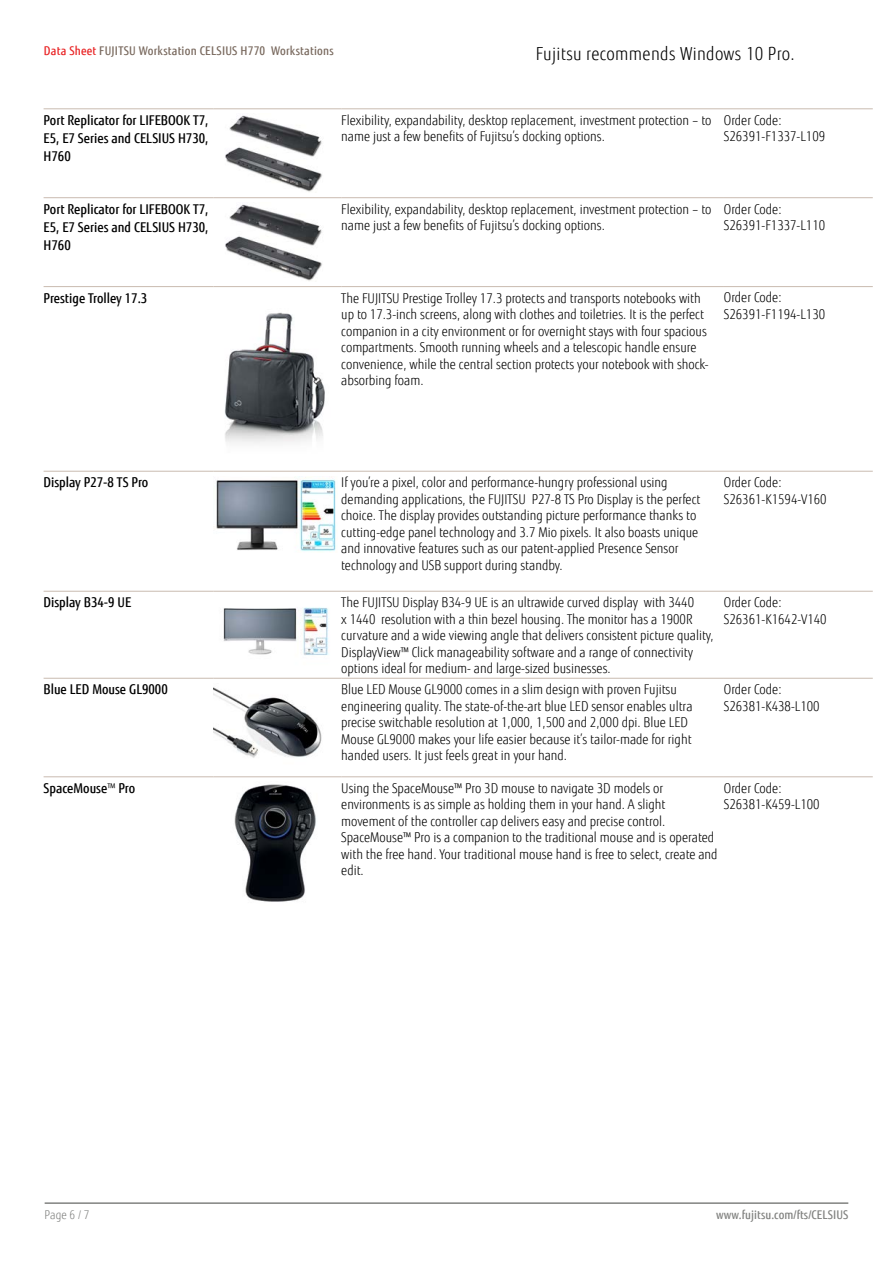
<style>
.page{position:relative;width:893px;height:1263px;background:#fff}
.page>*{position:absolute;margin:0;border:0;box-sizing:border-box;transform-origin:0 0}
.t1{font:300 18px "Fujitsu Sans";letter-spacing:.02em;color:#000;scale:.9 1}
.t2{font:300 13.5px/16.5px "Fujitsu Sans";color:#000;scale:.9 1}
.t3{font:500 13.5px/18px "Fujitsu Sans";color:#000;text-align:justify;scale:.9 1}
.t4{font:500 12px "Fujitsu Sans";letter-spacing:.02em;color:#79695e;scale:.9 1}
.t5{font:500 12px "Fujitsu Sans";letter-spacing:.005em;color:#818280;scale:.9 1}
.t6{font:300 12px "Fujitsu Sans";color:#818280;scale:.9 1}
.s1{color:#e92425}
.s2{font-weight:300}
</style>
<div class="page">
<hr style="left:45px;top:1202px;width:803px;height:2px;background:#818280">
<hr style="left:44px;top:108px;width:170px;height:1px;background:#c9bbb0">
<hr style="left:214px;top:108px;width:127px;height:1px;background:#c9bbb0">
<hr style="left:341px;top:108px;width:383px;height:1px;background:#c9bbb0">
<hr style="left:724px;top:108px;width:149px;height:1px;background:#c9bbb0">
<hr style="left:44px;top:197px;width:170px;height:1px;background:#c9bbb0">
<hr style="left:214px;top:197px;width:127px;height:1px;background:#c9bbb0">
<hr style="left:341px;top:197px;width:383px;height:1px;background:#c9bbb0">
<hr style="left:724px;top:197px;width:149px;height:1px;background:#c9bbb0">
<hr style="left:44px;top:286px;width:170px;height:1px;background:#c9bbb0">
<hr style="left:214px;top:286px;width:127px;height:1px;background:#c9bbb0">
<hr style="left:341px;top:286px;width:383px;height:1px;background:#c9bbb0">
<hr style="left:724px;top:286px;width:149px;height:1px;background:#c9bbb0">
<hr style="left:44px;top:471px;width:170px;height:1px;background:#c9bbb0">
<hr style="left:214px;top:471px;width:127px;height:1px;background:#c9bbb0">
<hr style="left:341px;top:471px;width:383px;height:1px;background:#c9bbb0">
<hr style="left:724px;top:471px;width:149px;height:1px;background:#c9bbb0">
<hr style="left:44px;top:591px;width:170px;height:1px;background:#c9bbb0">
<hr style="left:214px;top:591px;width:127px;height:1px;background:#c9bbb0">
<hr style="left:341px;top:591px;width:383px;height:1px;background:#c9bbb0">
<hr style="left:724px;top:591px;width:149px;height:1px;background:#c9bbb0">
<hr style="left:44px;top:678px;width:170px;height:1px;background:#c9bbb0">
<hr style="left:214px;top:678px;width:127px;height:1px;background:#c9bbb0">
<hr style="left:341px;top:678px;width:383px;height:1px;background:#c9bbb0">
<hr style="left:724px;top:678px;width:149px;height:1px;background:#c9bbb0">
<hr style="left:44px;top:776px;width:170px;height:1px;background:#c9bbb0">
<hr style="left:214px;top:776px;width:127px;height:1px;background:#c9bbb0">
<hr style="left:341px;top:776px;width:383px;height:1px;background:#c9bbb0">
<hr style="left:724px;top:776px;width:149px;height:1px;background:#c9bbb0">
<img style="left:225px;top:115px;width:97px;height:77px">
<img style="left:225px;top:204px;width:97px;height:77px">
<img style="left:225px;top:312px;width:100px;height:132px">
<img style="left:216px;top:476px;width:120px;height:75px">
<img style="left:223px;top:607px;width:106px;height:49px">
<img style="left:214px;top:687px;width:108px;height:71px">
<img style="left:234px;top:784px;width:82px;height:118px">
<p class="t4" style="left:44px;top:43px;width:323px"><span class="s1">Data Sheet</span> FUJITSU Workstation CELSIUS H770 Workstations</p>
<h1 class="t1" style="left:536px;top:43px;width:289px">Fujitsu recommends Windows 10 Pro.</h1>
<p class="t3" style="left:44px;top:111px;width:185px">Port Replicator for LIFEBOOK T7, E5, E7 Series and CELSIUS H730, H760</p>
<p class="t2" style="left:341px;top:112px;width:413px">Flexibility, expandability, desktop replacement, investment protection – to name just a few benefits of Fujitsu’s docking options.</p>
<p class="t2" style="left:724px;top:112px;width:114px">Order Code:<br>S26391-F1337-L109</p>
<p class="t3" style="left:44px;top:200px;width:185px">Port Replicator for LIFEBOOK T7, E5, E7 Series and CELSIUS H730, H760</p>
<p class="t2" style="left:341px;top:201px;width:413px">Flexibility, expandability, desktop replacement, investment protection – to name just a few benefits of Fujitsu’s docking options.</p>
<p class="t2" style="left:724px;top:201px;width:114px">Order Code:<br>S26391-F1337-L110</p>
<p class="t3" style="left:44px;top:289px;width:117px">Prestige Trolley 17.3</p>
<p class="t2" style="left:341px;top:290px;width:410px">The FUJITSU Prestige Trolley 17.3 protects and transports notebooks with up to 17.3-inch screens, along with clothes and toiletries. It is the perfect companion in a city environment or for overnight stays with four spacious compartments. Smooth running wheels and a telescopic handle ensure convenience, while the central section protects your notebook with shock&shy;absorbing foam.</p>
<p class="t2" style="left:724px;top:290px;width:114px">Order Code:<br>S26391-F1194-L130</p>
<p class="t3" style="left:44px;top:473px;width:118px">Display P27-8 TS Pro</p>
<p class="t2" style="left:341px;top:474px;width:401px">If you’re a pixel, color and performance-hungry professional using demanding applications, the FUJITSU P27-8 TS Pro Display is the perfect choice. The display provides outstanding picture performance thanks to cutting-edge panel technology and 3.7 Mio pixels. It also boasts unique and innovative features such as our patent-applied Presence Sensor technology and USB support during standby.</p>
<p class="t2" style="left:724px;top:474px;width:116px">Order Code:<br>S26361-K1594-V160</p>
<p class="t3" style="left:44px;top:593px;width:99px">Display B34-9 UE</p>
<p class="t2" style="left:341px;top:594px;width:415px">The FUJITSU Display B34-9 UE is an ultrawide curved display with 3440<br>x 1440 resolution with a thin bezel housing. The monitor has a 1900R curvature and a wide viewing angle that delivers consistent picture quality, DisplayView™ Click manageability software and a range of connectivity options ideal for medium- and large-sized businesses.</p>
<p class="t2" style="left:724px;top:594px;width:116px">Order Code:<br>S26361-K1642-V140</p>
<p class="t3" style="left:44px;top:680px;width:140px">Blue LED Mouse GL9000</p>
<p class="t2" style="left:341px;top:681px;width:392px">Blue LED Mouse GL9000 comes in a slim design with proven Fujitsu engineering quality. The state-of-the-art blue LED sensor enables ultra precise switchable resolution at 1,000, 1,500 and 2,000 dpi. Blue LED Mouse GL9000 makes your life easier because it’s tailor-made for right handed users. It just feels great in your hand.</p>
<p class="t2" style="left:724px;top:681px;width:108px">Order Code:<br>S26381-K438-L100</p>
<p class="t3" style="left:44px;top:779px;width:103px">SpaceMouse<span class="s2">™</span> Pro</p>
<p class="t2" style="left:341px;top:780px;width:420px">Using the SpaceMouse™ Pro 3D mouse to navigate 3D models or environments is as simple as holding them in your hand. A slight movement of the controller cap delivers easy and precise control.<br>SpaceMouse™ Pro is a companion to the traditional mouse and is operated with the free hand. Your traditional mouse hand is free to select, create and edit.</p>
<p class="t2" style="left:724px;top:780px;width:108px">Order Code:<br>S26381-K459-L100</p>
<p class="t6" style="left:45px;top:1208px;width:51px">Page 6 / 7</p>
<p class="t5" style="left:716px;top:1208px;width:148px">www.fujitsu.com/fts/CELSIUS</p>
</div>
